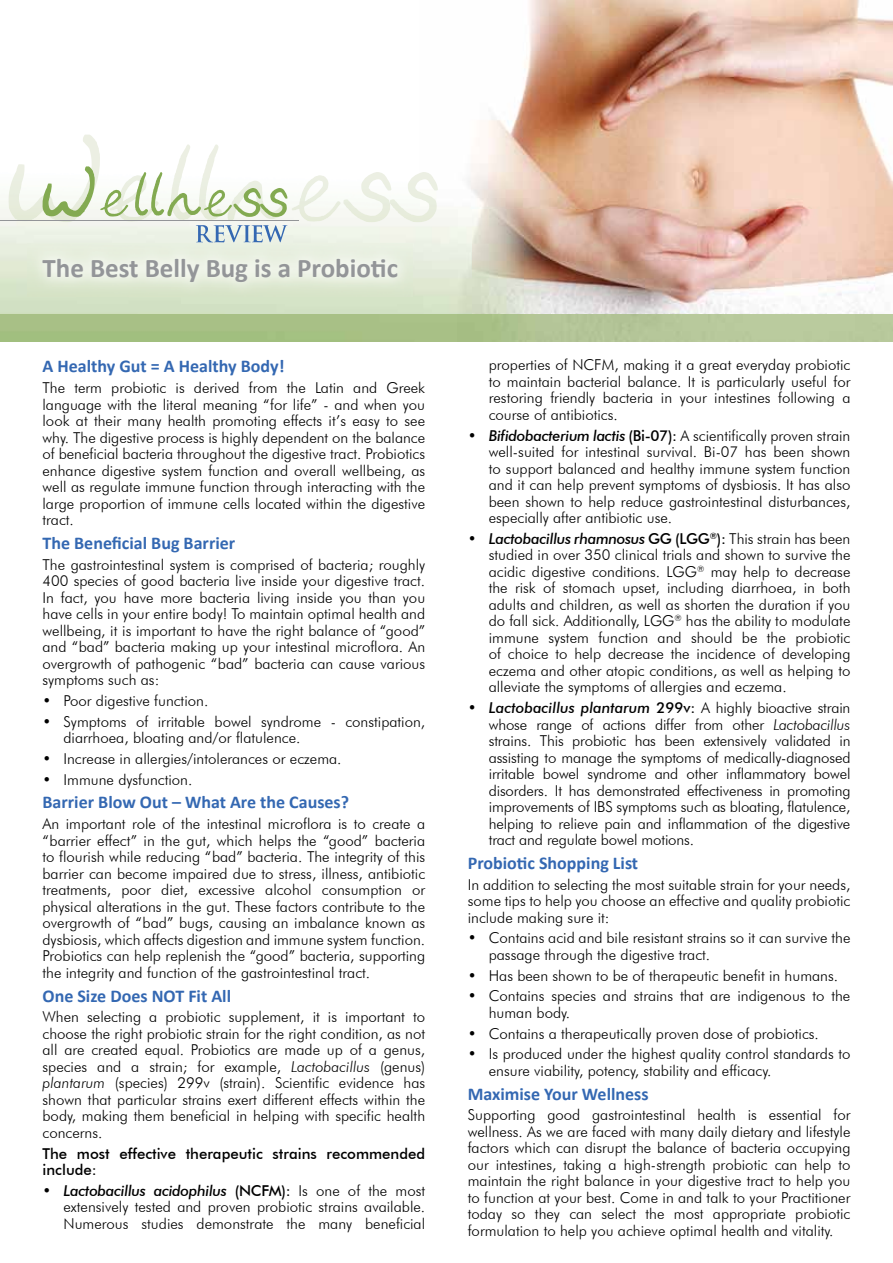
<style>
.page{position:relative;width:893px;height:1263px;background:#fff}
.page>*{position:absolute;margin:0;border:0;box-sizing:border-box;transform-origin:0 0}
.t1{font:700 27px "Calibri";color:#939598}
.t2{font:700 18px "Calibri";color:#3468b2}
.t3{font:300 15px/16.5px "Futura BT";color:#000;text-align:justify}
.t4{font:500 15px/16.5px "Futura BT";color:#000}
.s1{font-style:italic}
.s2{font-weight:500;font-style:italic}
.s3{font-weight:500}
</style>
<div class="page">
<img style="left:287px;top:172px;width:109px;height:37px">
<img style="left:420px;top:0;width:420px;height:209px">
<img style="left:840px;top:0;width:53px;height:314px">
<img style="left:0;top:209px;width:841px;height:105px">
<img style="left:7px;top:135px;width:215px;height:87px">
<svg style="left:196px;top:225px;width:91px;height:17px;background:#b3c7d6"></svg>
<svg style="left:42px;top:166px;width:245px;height:52px"></svg>
<hr style="left:0;top:220px;width:299px;height:1px;background:#939598">
<img style="left:27px;top:243px;width:385px;height:53px">
<h1 class="t1" style="left:43px;top:251px;width:357px">The Best Belly Bug is a Probiotic</h1>
<p class="t2" style="left:43px;top:355px;width:244px">A Healthy Gut = A Healthy Body!</p>
<p class="t3" style="left:43px;top:379px;width:384px">The term probiotic is derived from the Latin and Greek language with the literal meaning “for life” - and when you look at their many health promoting effects it’s easy to see why. The digestive process is highly dependent on the balance of beneficial bacteria throughout the digestive tract. Probiotics enhance digestive system function and overall wellbeing, as well as regulate immune function through interacting with the large proportion of immune cells located within the digestive tract.</p>
<p class="t2" style="left:43px;top:531px;width:194px">The Beneficial Bug Barrier</p>
<p class="t3" style="left:43px;top:556px;width:384px">The gastrointestinal system is comprised of bacteria; roughly 400 species of good bacteria live inside your digestive tract.<br>In fact, you have more bacteria living inside you than you have cells in your entire body! To maintain optimal health and wellbeing, it is important to have the right balance of “good” and “bad” bacteria making up your intestinal microflora. An overgrowth of pathogenic “bad” bacteria can cause various symptoms such as:</p>
<p class="t3" style="left:43px;top:692px;width:167px">• Poor digestive function.</p>
<p class="t3" style="left:64px;top:713px;width:363px;text-indent:-21px">• Symptoms of irritable bowel syndrome - constipation, diarrhoea, bloating and/or flatulence.</p>
<p class="t3" style="left:43px;top:750px;width:301px">• Increase in allergies/intolerances or eczema.</p>
<p class="t3" style="left:43px;top:771px;width:151px">• Immune dysfunction.</p>
<p class="t2" style="left:43px;top:791px;width:308px">Barrier Blow Out – What Are the Causes?</p>
<p class="t3" style="left:43px;top:815px;width:384px">An important role of the intestinal microflora is to create a “barrier effect” in the gut, which helps the “good” bacteria to flourish while reducing “bad” bacteria. The integrity of this barrier can become impaired due to stress, illness, antibiotic treatments, poor diet, excessive alcohol consumption or physical alterations in the gut. These factors contribute to the overgrowth of “bad” bugs, causing an imbalance known as dysbiosis, which affects digestion and immune system function.<br>Probiotics can help replenish the “good” bacteria, supporting the integrity and function of the gastrointestinal tract.</p>
<p class="t2" style="left:43px;top:984px;width:190px">One Size Does NOT Fit All</p>
<p class="t3" style="left:43px;top:1008px;width:384px">When selecting a probiotic supplement, it is important to choose the right probiotic strain for the right condition, as not all are created equal. Probiotics are made up of a genus, species and a strain; for example, <span class="s1">Lactobacillus</span> (genus) <span class="s1">plantarum</span> (species) 299v (strain). Scientific evidence has shown that particular strains exert different effects within the body, making them beneficial in helping with specific health concerns.</p>
<p class="t4" style="left:43px;top:1145px;width:384px">The most effective therapeutic strains recommended include:</p>
<p class="t3" style="left:64px;top:1182px;width:363px;text-indent:-21px">• <span class="s2">Lactobacillus acidophilus</span> <span class="s3">(NCFM):</span> Is one of the most extensively tested and proven probiotic strains available.<br>Numerous studies demonstrate the many beneficial</p>
<p class="t3" style="left:489px;top:357px;width:363px">properties of NCFM, making it a great everyday probiotic to maintain bacterial balance. It is particularly useful for restoring friendly bacteria in your intestines following a course of antibiotics.</p>
<p class="t3" style="left:489px;top:427px;width:363px;text-indent:-21px">• <span class="s2">Bifidobacterium lactis</span> <span class="s3">(Bi-07):</span> A scientifically proven strain well-suited for intestinal survival. Bi-07 has been shown to support balanced and healthy immune system function and it can help prevent symptoms of dysbiosis. It has also been shown to help reduce gastrointestinal disturbances, especially after antibiotic use.</p>
<p class="t3" style="left:489px;top:530px;width:363px;text-indent:-21px">• <span class="s2">Lactobacillus rhamnosus</span> <span class="s3">GG (LGG</span><sup>®</sup><span class="s3">):</span> This strain has been studied in over 350 clinical trials and shown to survive the acidic digestive conditions. LGG<sup>®</sup> may help to decrease the risk of stomach upset, including diarrhoea, in both adults and children, as well as shorten the duration if you do fall sick. Additionally, LGG<sup>®</sup> has the ability to modulate immune system function and should be the probiotic of choice to help decrease the incidence of developing eczema and other atopic conditions, as well as helping to alleviate the symptoms of allergies and eczema.</p>
<p class="t3" style="left:489px;top:699px;width:363px;text-indent:-21px">• <span class="s2">Lactobacillus plantarum</span> <span class="s3">299v:</span> A highly bioactive strain whose range of actions differ from other <span class="s1">Lactobacillus </span>strains. This probiotic has been extensively validated in assisting to manage the symptoms of medically-diagnosed irritable bowel syndrome and other inflammatory bowel disorders. It has demonstrated effectiveness in promoting improvements of IBS symptoms such as bloating, flatulence, helping to relieve pain and inflammation of the digestive tract and regulate bowel motions.</p>
<p class="t2" style="left:468px;top:851px;width:172px">Probiotic Shopping List</p>
<p class="t3" style="left:468px;top:876px;width:384px">In addition to selecting the most suitable strain for your needs, some tips to help you choose an effective and quality probiotic include making sure it:</p>
<p class="t3" style="left:489px;top:930px;width:363px;text-indent:-21px">• Contains acid and bile resistant strains so it can survive the passage through the digestive tract.</p>
<p class="t3" style="left:468px;top:967px;width:372px">• Has been shown to be of therapeutic benefit in humans.</p>
<p class="t3" style="left:489px;top:988px;width:363px;text-indent:-21px">• Contains species and strains that are indigenous to the human body.</p>
<p class="t3" style="left:468px;top:1025px;width:353px">• Contains a therapeutically proven dose of probiotics.</p>
<p class="t3" style="left:489px;top:1046px;width:363px;text-indent:-21px">• Is produced under the highest quality control standards to ensure viability, potency, stability and efficacy.</p>
<p class="t2" style="left:468px;top:1082px;width:182px">Maximise Your Wellness</p>
<p class="t3" style="left:468px;top:1107px;width:384px">Supporting good gastrointestinal health is essential for wellness. As we are faced with many daily dietary and lifestyle factors which can disrupt the balance of bacteria occupying our intestines, taking a high-strength probiotic can help to maintain the right balance in your digestive tract to help you to function at your best. Come in and talk to your Practitioner today so they can select the most appropriate probiotic formulation to help you achieve optimal health and vitality.</p>
</div>
